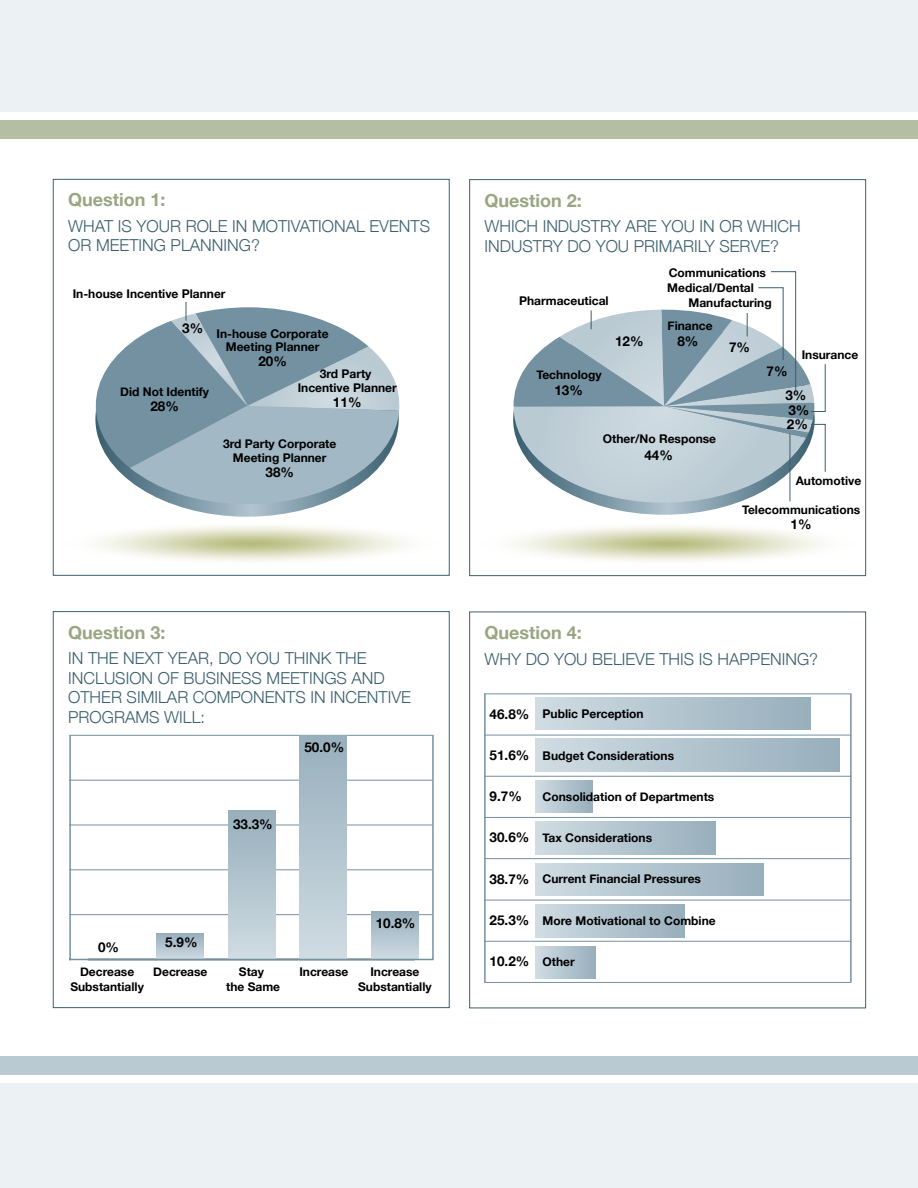
<style>
.page{position:relative;width:918px;height:1188px;background:#fff}
.page>*{position:absolute;margin:0;border:0;box-sizing:border-box;transform-origin:0 0}
.t1{font:700 18px "Helvetica Neue";color:#9aa582}
.t2{font:300 16.5px/19.5px "Helvetica Neue";color:#3a5f6e}
.t3{font:700 13.5px/24.8px "Helvetica Neue";color:#000}
.t4{font:700 12px/13.5px "Helvetica Neue";color:#000;text-align:center}
.s1{font-size:13.5px}
</style>
<div class="page">
<div style="left:0;top:120px;width:918px;height:18px;background:#b4bea2"></div>
<div style="left:0;top:1057px;width:918px;height:18px;background:#bacad3"></div>
<div style="left:0;top:0;width:918px;height:111px;background:#ecf1f4"></div>
<div style="left:0;top:1084px;width:918px;height:104px;background:#ecf1f4"></div>
<svg style="left:97px;top:526px;width:309px;height:35px"></svg>
<div style="left:53px;top:179px;width:397px;height:397px;border:1px solid #3a5f6e"></div>
<svg style="left:181px;top:507px;width:132px;height:10px"></svg>
<svg style="left:95px;top:302px;width:305px;height:205px"></svg>
<svg style="left:513px;top:271px;width:313px;height:244px"></svg>
<svg style="left:514px;top:526px;width:309px;height:36px"></svg>
<div style="left:469px;top:179px;width:397px;height:397px;border:1px solid #3a5f6e"></div>
<div style="left:53px;top:611px;width:397px;height:397px;border:1px solid #3a5f6e"></div>
<svg style="left:69px;top:734px;width:365px;height:227px"></svg>
<div style="left:469px;top:612px;width:397px;height:396px;border:1px solid #3a5f6e"></div>
<div style="left:535px;top:946px;width:60px;height:33px;background:linear-gradient(to right,#d1dce3,#99b1bd)"></div>
<div style="left:535px;top:905px;width:149px;height:32px;background:linear-gradient(to right,#d0dce3,#97afbc)"></div>
<div style="left:535px;top:863px;width:228px;height:33px;background:linear-gradient(to right,#d0dce3,#97afbc)"></div>
<div style="left:535px;top:822px;width:180px;height:32px;background:linear-gradient(to right,#d0dce3,#98b0bd)"></div>
<div style="left:535px;top:780px;width:57px;height:33px;background:linear-gradient(to right,#d1dce3,#98b0bd)"></div>
<div style="left:535px;top:739px;width:304px;height:32px;background:linear-gradient(to right,#d0dce3,#97afbc)"></div>
<div style="left:535px;top:697px;width:276px;height:33px;background:linear-gradient(to right,#d0dce3,#97afbc)"></div>
<hr style="left:484px;top:694px;width:2px;height:289px;background:#7491a0">
<hr style="left:850px;top:694px;width:2px;height:289px;background:#7491a0">
<hr style="left:484px;top:694px;width:367px;height:1px;background:#7491a0">
<hr style="left:484px;top:735px;width:367px;height:1px;background:#7491a0">
<hr style="left:484px;top:776px;width:367px;height:1px;background:#7491a0">
<hr style="left:484px;top:817px;width:367px;height:1px;background:#7491a0">
<hr style="left:485px;top:858px;width:365px;height:1px;background:#7491a0">
<hr style="left:484px;top:900px;width:367px;height:1px;background:#7491a0">
<hr style="left:484px;top:941px;width:367px;height:1px;background:#7491a0">
<hr style="left:484px;top:982px;width:367px;height:1px;background:#7491a0">
<h1 class="t1" style="left:68px;top:189px;width:99px">Question 1:</h1>
<h2 class="t2" style="left:68px;top:216px;width:363px">WHAT IS YOUR ROLE IN MOTIVATIONAL EVENTS<br>OR MEETING PLANNING?</h2>
<p class="t4" style="left:73px;top:287px;width:154px">In-house Incentive Planner</p>
<p class="t3" style="left:182px;top:315px;width:23px">3%</p>
<p class="t4" style="left:120px;top:385px;width:90px">Did Not Identify</p>
<p class="t3" style="left:150px;top:394px;width:30px">28%</p>
<p class="t4" style="left:217px;top:326px;width:113px">In-house Corporate<br>Meeting Planner</p>
<p class="t3" style="left:258px;top:349px;width:30px">20%</p>
<p class="t4" style="left:298px;top:367px;width:101px">3rd Party<br>Incentive Planner</p>
<p class="t3" style="left:333px;top:389px;width:30px">11%</p>
<p class="t4" style="left:223px;top:437px;width:115px">3rd Party Corporate<br>Meeting Planner</p>
<p class="t3" style="left:265px;top:459px;width:30px">38%</p>
<h1 class="t1" style="left:68px;top:621px;width:99px">Question 3:</h1>
<h2 class="t2" style="left:68px;top:648px;width:344px">IN THE NEXT YEAR, DO YOU THINK THE<br>INCLUSION OF BUSINESS MEETINGS AND<br>OTHER SIMILAR COMPONENTS IN INCENTIVE<br>PROGRAMS WILL:</h2>
<p class="t3" style="left:98px;top:934px;width:23px">0%</p>
<p class="t3" style="left:165px;top:930px;width:34px">5.9%</p>
<p class="t3" style="left:233px;top:812px;width:41px">33.3%</p>
<p class="t3" style="left:304px;top:734px;width:41px">50.0%</p>
<p class="t3" style="left:376px;top:910px;width:41px">10.8%</p>
<p class="t4" style="left:70px;top:964px;width:75px;line-height:15px">Decrease<br>Substantially</p>
<p class="t4" style="left:226px;top:964px;width:55px;line-height:15px">Stay<br>the Same</p>
<p class="t4" style="left:299px;top:965px;width:51px">Increase</p>
<p class="t4" style="left:358px;top:964px;width:75px;line-height:15px">Increase<br>Substantially</p>
<p class="t4" style="left:153px;top:965px;width:56px">Decrease</p>
<h1 class="t1" style="left:485px;top:189px;width:99px">Question 2:</h1>
<h2 class="t2" style="left:485px;top:216px;width:318px">WHICH INDUSTRY ARE YOU IN OR WHICH<br>INDUSTRY DO YOU PRIMARILY SERVE?</h2>
<p class="t4" style="left:669px;top:265px;width:99px">Communications</p>
<p class="t4" style="left:519px;top:293px;width:91px">Pharmaceutical</p>
<p class="t4" style="left:536px;top:367px;width:67px">Technology</p>
<p class="t3" style="left:554px;top:378px;width:30px">13%</p>
<p class="t4" style="left:667px;top:281px;width:88px">Medical/Dental</p>
<p class="t4" style="left:688px;top:296px;width:85px">Manufacturing</p>
<p class="t4" style="left:668px;top:319px;width:47px">Finance</p>
<p class="t3" style="left:615px;top:328px;width:30px">12%</p>
<p class="t3" style="left:677px;top:328px;width:23px">8%</p>
<p class="t3" style="left:729px;top:335px;width:23px">7%</p>
<p class="t4" style="left:802px;top:348px;width:58px">Insurance</p>
<p class="t3" style="left:785px;top:358px;width:23px;text-indent:-19px">7%<br>3%</p>
<p class="t3" style="left:788px;top:398px;width:23px">3%</p>
<p class="t3" style="left:787px;top:412px;width:23px">2%</p>
<p class="t4" style="left:603px;top:432px;width:115px">Other/No Response</p>
<p class="t3" style="left:644px;top:442px;width:30px">44%</p>
<p class="t4" style="left:796px;top:474px;width:67px">Automotive</p>
<p class="t4" style="left:742px;top:502px;width:120px">Telecommunications</p>
<p class="t3" style="left:791px;top:511px;width:23px">1%</p>
<h1 class="t1" style="left:485px;top:622px;width:99px">Question 4:</h1>
<h2 class="t2" style="left:485px;top:649px;width:335px">WHY DO YOU BELIEVE THIS IS HAPPENING?</h2>
<p class="t4" style="left:490px;top:707px;width:156px"><span class="s1">46.8%</span> Public Perception</p>
<p class="t4" style="left:543px;top:748px;width:133px">Budget Considerations</p>
<p class="t4" style="left:543px;top:790px;width:173px">Consolidation of Departments</p>
<p class="t4" style="left:543px;top:831px;width:111px">Tax Considerations</p>
<p class="t4" style="left:543px;top:872px;width:160px">Current Financial Pressures</p>
<p class="t4" style="left:543px;top:913px;width:175px">More Motivational to Combine</p>
<p class="t4" style="left:543px;top:955px;width:34px">Other</p>
<p class="t3" style="left:490px;top:742px;width:41px">51.6%</p>
<p class="t3" style="left:490px;top:783px;width:34px">9.7%</p>
<p class="t3" style="left:490px;top:825px;width:41px">30.6%</p>
<p class="t3" style="left:490px;top:867px;width:41px">38.7%</p>
<p class="t3" style="left:490px;top:908px;width:41px">25.3%</p>
<p class="t3" style="left:490px;top:948px;width:41px">10.2%</p>
</div>
